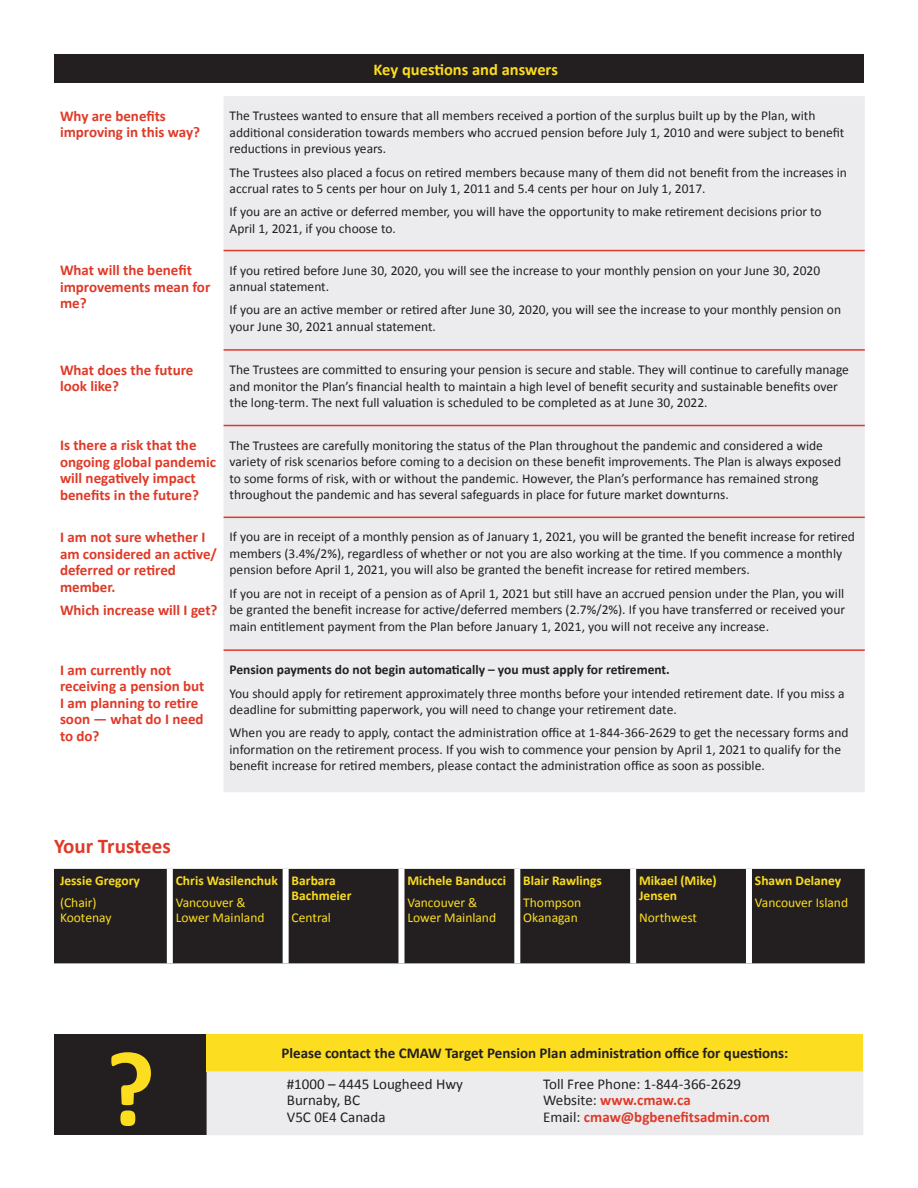
<style>
.page{position:relative;width:918px;height:1188px;background:#fff}
.page>*{position:absolute;margin:0;border:0;box-sizing:border-box;transform-origin:0 0}
.t1{font:700 108px "Calibri";color:#fcdd1f}
.t2{font:700 21px "Calibri";color:#df3a28}
.t3{font:700 16.5px "Calibri";color:#fcdd1f}
.t4{font:700 15px/16.5px "Calibri";color:#df3a28}
.t5{font:15px/16.5px "Calibri";color:#231f20}
.t6{font:700 15px "Calibri";color:#231f20}
.t7{font:13.5px/16.5px "Calibri";color:#231f20}
.t8{font:13.5px/15px "Calibri";color:#fcdd1f}
.t9{font:700 13.5px/15px "Calibri";color:#fcdd1f}
.t10{font:700 13.5px "Calibri";color:#231f20}
.s1{font-weight:700;color:#df3a28}
</style>
<div class="page">
<div style="left:54px;top:54px;width:810px;height:29px;background:#231f20"></div>
<div style="left:224px;top:96px;width:641px;height:696px;background:#ececee"></div>
<hr style="left:224px;top:250px;width:641px;height:1px;background:#df3a28">
<hr style="left:224px;top:349px;width:641px;height:2px;background:#df3a28">
<hr style="left:224px;top:425px;width:641px;height:1px;background:#df3a28">
<hr style="left:224px;top:517px;width:641px;height:1px;background:#df3a28">
<hr style="left:224px;top:649px;width:641px;height:2px;background:#df3a28">
<div style="left:54px;top:869px;width:811px;height:94px;background:#231f20"></div>
<div style="left:167px;top:869px;width:6px;height:94px;background:#fff"></div>
<div style="left:283px;top:869px;width:6px;height:94px;background:#fff"></div>
<div style="left:398px;top:869px;width:6px;height:94px;background:#fff"></div>
<div style="left:514px;top:869px;width:6px;height:94px;background:#fff"></div>
<div style="left:630px;top:869px;width:6px;height:94px;background:#fff"></div>
<div style="left:746px;top:869px;width:6px;height:94px;background:#fff"></div>
<div style="left:54px;top:1034px;width:153px;height:101px;background:#231f20"></div>
<div style="left:207px;top:1034px;width:656px;height:37px;background:#fcdd1f"></div>
<div style="left:207px;top:1071px;width:656px;height:64px;background:#ececee"></div>
<p class="t3" style="left:374px;top:59px;width:186px">Key questions and answers</p>
<p class="t4" style="left:60px;top:108px;width:142px">Why are benefits improving in this way?</p>
<p class="t7" style="left:230px;top:108px;width:616px">The Trustees wanted to ensure that all members received a portion of the surplus built up by the Plan, with additional consideration towards members who accrued pension before July 1, 2010 and were subject to benefit reductions in previous years.</p>
<p class="t7" style="left:230px;top:164px;width:619px">The Trustees also placed a focus on retired members because many of them did not benefit from the increases in accrual rates to 5 cents per hour on July 1, 2011 and 5.4 cents per hour on July 1, 2017.</p>
<p class="t7" style="left:230px;top:204px;width:594px">If you are an active or deferred member, you will have the opportunity to make retirement decisions prior to<br>April 1, 2021, if you choose to.</p>
<p class="t4" style="left:60px;top:262px;width:152px">What will the benefit improvements mean for me?</p>
<p class="t7" style="left:230px;top:262px;width:592px">If you retired before June 30, 2020, you will see the increase to your monthly pension on your June 30, 2020 annual statement.</p>
<p class="t7" style="left:230px;top:302px;width:613px">If you are an active member or retired after June 30, 2020, you will see the increase to your monthly pension on your June 30, 2021 annual statement.</p>
<p class="t4" style="left:60px;top:361px;width:135px">What does the future look like?</p>
<p class="t7" style="left:230px;top:361px;width:621px">The Trustees are committed to ensuring your pension is secure and stable. They will continue to carefully manage and monitor the Plan’s financial health to maintain a high level of benefit security and sustainable benefits over the long-term. The next full valuation is scheduled to be completed as at June 30, 2022.</p>
<p class="t4" style="left:60px;top:437px;width:158px">Is there a risk that the ongoing global pandemic will negatively impact benefits in the future?</p>
<p class="t7" style="left:230px;top:437px;width:613px">The Trustees are carefully monitoring the status of the Plan throughout the pandemic and considered a wide variety of risk scenarios before coming to a decision on these benefit improvements. The Plan is always exposed to some forms of risk, with or without the pandemic. However, the Plan’s performance has remained strong throughout the pandemic and has several safeguards in place for future market downturns.</p>
<p class="t4" style="left:60px;top:529px;width:159px">I am not sure whether I am considered an active/ deferred or retired member.</p>
<p class="t4" style="left:60px;top:602px;width:159px">Which increase will I get?</p>
<p class="t7" style="left:230px;top:529px;width:627px">If you are in receipt of a monthly pension as of January 1, 2021, you will be granted the benefit increase for retired members (3.4%/2%), regardless of whether or not you are also working at the time. If you commence a monthly pension before April 1, 2021, you will also be granted the benefit increase for retired members.</p>
<p class="t7" style="left:230px;top:585px;width:617px;text-align:justify">If you are not in receipt of a pension as of April 1, 2021 but still have an accrued pension under the Plan, you will be granted the benefit increase for active/deferred members (2.7%/2%). If you have transferred or received your main entitlement payment from the Plan before January 1, 2021, you will not receive any increase.</p>
<p class="t4" style="left:60px;top:662px;width:146px">I am currently not receiving a pension but<br>I am planning to retire soon — what do I need to do?</p>
<p class="t10" style="left:230px;top:661px;width:442px">Pension payments do not begin automatically – you must apply for retirement.</p>
<p class="t7" style="left:230px;top:685px;width:616px">You should apply for retirement approximately three months before your intended retirement date. If you miss a deadline for submitting paperwork, you will need to change your retirement date.</p>
<p class="t7" style="left:230px;top:725px;width:620px">When you are ready to apply, contact the administration office at 1-844-366-2629 to get the necessary forms and information on the retirement process. If you wish to commence your pension by April 1, 2021 to qualify for the benefit increase for retired members, please contact the administration office as soon as possible.</p>
<h2 class="t2" style="left:54px;top:832px;width:118px">Your Trustees</h2>
<p class="t9" style="left:60px;top:873px;width:82px">Jessie Gregory</p>
<p class="t8" style="left:60px;top:895px;width:53px">(Chair)<br>Kootenay</p>
<p class="t9" style="left:176px;top:873px;width:104px">Chris Wasilenchuk</p>
<p class="t8" style="left:176px;top:895px;width:90px">Vancouver &amp;<br>Lower Mainland</p>
<p class="t9" style="left:292px;top:873px;width:61px">Barbara<br>Bachmeier</p>
<p class="t8" style="left:292px;top:910px;width:41px">Central</p>
<p class="t9" style="left:407px;top:873px;width:100px">Michele Banducci</p>
<p class="t8" style="left:407px;top:895px;width:90px">Vancouver &amp;<br>Lower Mainland</p>
<p class="t9" style="left:523px;top:873px;width:80px">Blair Rawlings</p>
<p class="t8" style="left:523px;top:895px;width:60px">Thompson<br>Okanagan</p>
<p class="t9" style="left:639px;top:873px;width:79px">Mikael (Mike)<br>Jensen</p>
<p class="t8" style="left:639px;top:910px;width:59px">Northwest</p>
<p class="t9" style="left:755px;top:873px;width:88px">Shawn Delaney</p>
<p class="t8" style="left:755px;top:895px;width:95px">Vancouver Island</p>
<h1 class="t1" style="left:105px;top:1020px;width:52px">?</h1>
<p class="t6" style="left:281px;top:1044px;width:508px">Please contact the CMAW Target Pension Plan administration office for questions:</p>
<p class="t5" style="left:287px;top:1075px;width:178px">#1000 – 4445 Lougheed Hwy<br>Burnaby, BC<br>V5C 0E4 Canada</p>
<p class="t5" style="left:543px;top:1075px;width:228px">Toll Free Phone: 1-844-366-2629<br>Website: <span class="s1">www.cmaw.ca<br></span>Email: <span class="s1">cmaw@bgbenefitsadmin.com</span></p>
</div>
